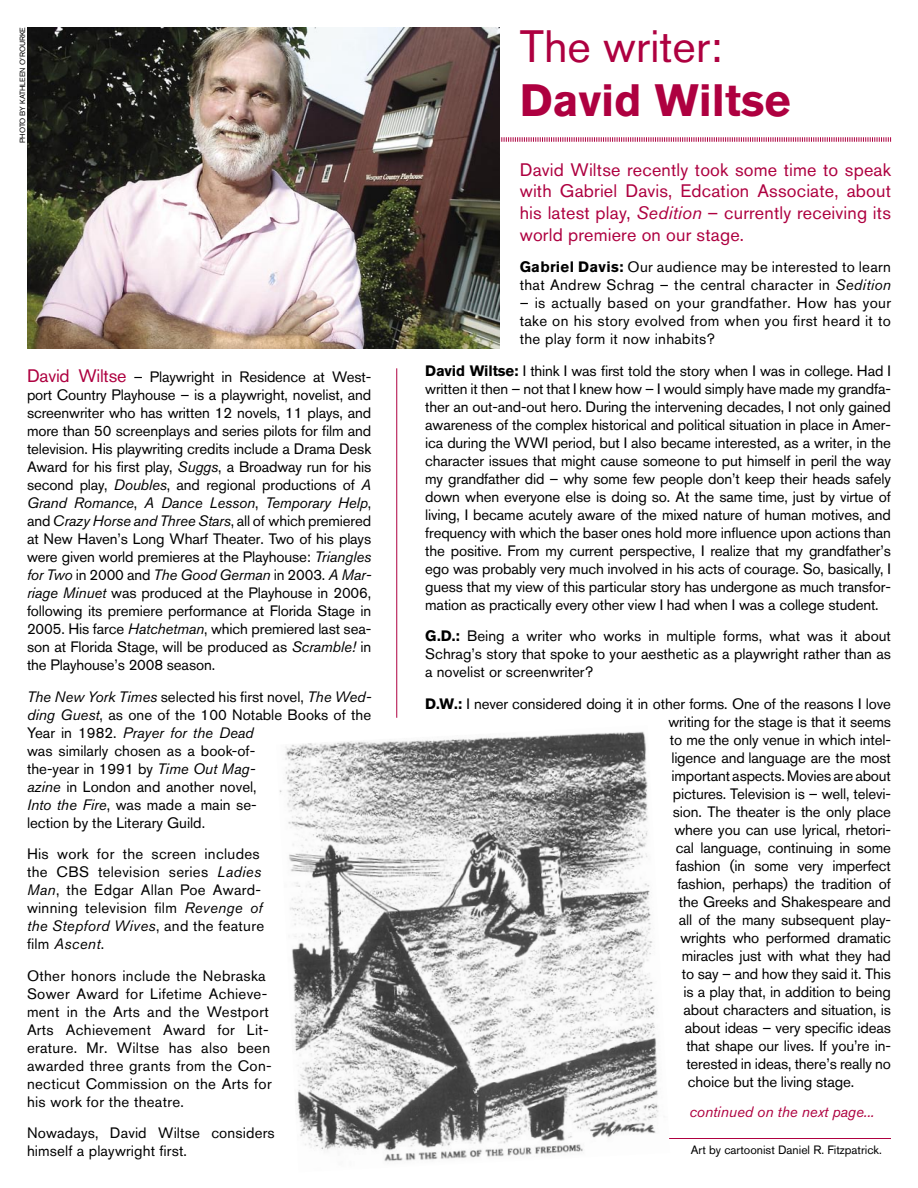
<style>
.page{position:relative;width:918px;height:1188px;background:#fff}
.page>*{position:absolute;margin:0;border:0;box-sizing:border-box;transform-origin:0 0}
.t1{font:700 45px "Akzidenz Grotesk BQ";color:#ae0040}
.t2{font:45px "Akzidenz Grotesk BQ";color:#ae0040}
.t3{font:18px/21.6px "Akzidenz Grotesk BQ";letter-spacing:.01em;color:#ae0040;text-align:justify}
.t4{font:15px/18px "Akzidenz Grotesk BQ";letter-spacing:-.01em;color:#000;text-align:justify}
.t5{font:15px/18px "Akzidenz Grotesk BQ";letter-spacing:.02em;color:#000}
.t6{font:15px/18px "Akzidenz Grotesk BQ";letter-spacing:.01em;color:#000}
.t7{font:italic 15px "Akzidenz Grotesk BQ";color:#ae0040}
.t8{font:12px "Akzidenz Grotesk BQ";color:#000}
.t9{font:7.5px "Akzidenz Grotesk BQ";color:#000}
.s1{font-size:18px;color:#ae0040}
.s2{font-style:italic}
.s3{font-weight:700}
</style>
<div class="page">
<svg style="left:500px;top:137px;width:391px;height:5px"></svg>
<hr style="left:396px;top:368px;width:1px;height:350px;background:#ae0040">
<img style="left:27px;top:27px;width:473px;height:321px">
<hr style="left:626px;top:1138px;width:265px;height:1px;background:#ae0040">
<img style="left:279px;top:731px;width:391px;height:431px">
<p class="t9" style="left:18px;top:143px;width:118px;rotate:-90deg">PHOTO BY KATHLEEN O’ROURKE</p>
<p class="t4" style="left:27px;top:368px;width:346px"><span class="s1">David Wiltse</span> – Playwright in Residence at West&shy;port Country Playhouse – is a playwright, novelist, and screenwriter who has written 12 novels, 11 plays, and more than 50 screenplays and series pilots for film and television. His playwriting credits include a Drama Desk Award for his first play, <span class="s2">Suggs</span>, a Broadway run for his second play, <span class="s2">Doubles</span>, and regional productions of <span class="s2">A Grand Romance</span>, <span class="s2">A Dance Lesson</span>, <span class="s2">Temporary Help</span>, and <span class="s2">Crazy Horse and Three Stars</span>, all of which premiered at New Haven’s Long Wharf Theater. Two of his plays were given world premieres at the Playhouse: <span class="s2">Triangles for Two</span> in 2000 and <span class="s2">The Good German</span> in 2003. <span class="s2">A Mar&shy;riage Minuet</span> was produced at the Playhouse in 2006, following its premiere performance at Florida Stage in 2005. His farce <span class="s2">Hatchetman</span>, which premiered last sea&shy;son at Florida Stage, will be produced as <span class="s2">Scramble!</span> in the Playhouse’s 2008 season.</p>
<p class="t4" style="left:27px;top:687px;width:346px;text-align:left"><span class="s2">The New York Times</span> selected his first novel, <span class="s2">The Wed&shy;ding Guest</span>, as one of the 100 Notable Books of the Year in 1982. <span class="s2">Prayer for the Dead<br></span>was similarly chosen as a book-of-<br>the-year in 1991 by <span class="s2">Time Out Mag-<br>azine</span> in London and another novel,<br><span class="s2">Into the Fire</span>, was made a main se-<br>lection by the Literary Guild.</p>
<p class="t5" style="left:27px;top:845px;width:239px">His work for the screen includes the CBS television series <span class="s2">Ladies<br>Man</span>, the Edgar Allan Poe Award&shy;winning television film <span class="s2">Revenge of the Stepford Wives</span>, and the feature film <span class="s2">Ascent</span>.</p>
<p class="t5" style="left:27px;top:966px;width:246px">Other honors include the Nebraska<br>Sower Award for Lifetime Achieve&shy;ment in the Arts and the Westport<br>Arts Achievement Award for Lit&shy;erature. Mr. Wiltse has also been awarded three grants from the Con&shy;necticut Commission on the Arts for his work for the theatre.</p>
<p class="t6" style="left:27px;top:1124px;width:249px">Nowadays, David Wiltse considers himself a playwright first.</p>
<p class="t2" style="left:520px;top:19px;width:204px">The writer:</p>
<p class="t1" style="left:520px;top:74px;width:272px">David Wiltse</p>
<p class="t3" style="left:520px;top:159px;width:373px">David Wiltse recently took some time to speak with Gabriel Davis, Edcation Associate, about his latest play, <span class="s2">Sedition</span> – currently receiving its world premiere on our stage.</p>
<p class="t5" style="left:520px;top:258px;width:373px"><span class="s3">Gabriel Davis:</span> Our audience may be interested to learn that Andrew Schrag – the central character in <span class="s2">Sedition</span></p>
<p class="t4" style="left:520px;top:294px;width:373px">– is actually based on your grandfather. How has your take on his story evolved from when you first heard it to the play form it now inhabits?</p>
<p class="t4" style="left:425px;top:361px;width:467px"><span class="s3">David Wiltse:</span> I think I was first told the story when I was in college. Had I written it then – not that I knew how – I would simply have made my grandfa&shy;ther an out-and-out hero. During the intervening decades, I not only gained awareness of the complex historical and political situation in place in Amer&shy;ica during the WWI period, but I also became interested, as a writer, in the character issues that might cause someone to put himself in peril the way my grandfather did – why some few people don’t keep their heads safely down when everyone else is doing so. At the same time, just by virtue of living, I became acutely aware of the mixed nature of human motives, and frequency with which the baser ones hold more influence upon actions than the positive. From my current perspective, I realize that my grandfather’s ego was probably very much involved in his acts of courage. So, basically, I guess that my view of this particular story has undergone as much transfor&shy;mation as practically every other view I had when I was a college student.</p>
<p class="t4" style="left:425px;top:627px;width:467px"><span class="s3">G.D.:</span> Being a writer who works in multiple forms, what was it about Schrag’s story that spoke to your aesthetic as a playwright rather than as a novelist or screenwriter?</p>
<p class="t4" style="left:425px;top:694px;width:467px"><span class="s3">D.W.:</span> I never considered doing it in other forms. One of the reasons I love</p>
<p class="t4" style="left:668px;top:712px;width:224px">writing for the stage is that it seems</p>
<p class="t4" style="left:670px;top:730px;width:223px">to me the only venue in which intel-</p>
<p class="t4" style="left:671px;top:748px;width:221px">ligence and language are the most</p>
<p class="t4" style="left:671px;top:766px;width:221px">important aspects. Movies are about</p>
<p class="t4" style="left:673px;top:784px;width:220px">pictures. Television is – well, televi-</p>
<p class="t4" style="left:673px;top:802px;width:220px">sion. The theater is the only place</p>
<p class="t4" style="left:674px;top:820px;width:218px">where you can use lyrical, rhetori-</p>
<p class="t4" style="left:676px;top:838px;width:217px">cal language, continuing in some</p>
<p class="t4" style="left:676px;top:856px;width:217px">fashion (in some very imperfect</p>
<p class="t4" style="left:677px;top:874px;width:215px">fashion, perhaps) the tradition of</p>
<p class="t4" style="left:679px;top:892px;width:214px">the Greeks and Shakespeare and</p>
<p class="t4" style="left:679px;top:910px;width:214px">all of the many subsequent play-</p>
<p class="t4" style="left:680px;top:928px;width:212px">wrights who performed dramatic</p>
<p class="t4" style="left:682px;top:946px;width:211px">miracles just with what they had</p>
<p class="t4" style="left:682px;top:964px;width:211px">to say – and how they said it. This</p>
<p class="t4" style="left:683px;top:982px;width:209px">is a play that, in addition to being</p>
<p class="t4" style="left:683px;top:1000px;width:209px">about characters and situation, is</p>
<p class="t4" style="left:685px;top:1018px;width:208px">about ideas – very specific ideas</p>
<p class="t4" style="left:686px;top:1036px;width:206px">that shape our lives. If you’re in-</p>
<p class="t4" style="left:686px;top:1054px;width:206px">terested in ideas, there’s really no</p>
<p class="t4" style="left:688px;top:1072px;width:168px">choice but the living stage.</p>
<p class="t7" style="left:689px;top:1103px;width:186px">continued on the next page...</p>
<p class="t8" style="left:691px;top:1142px;width:193px">Art by cartoonist Daniel R. Fitzpatrick.</p>
</div>
